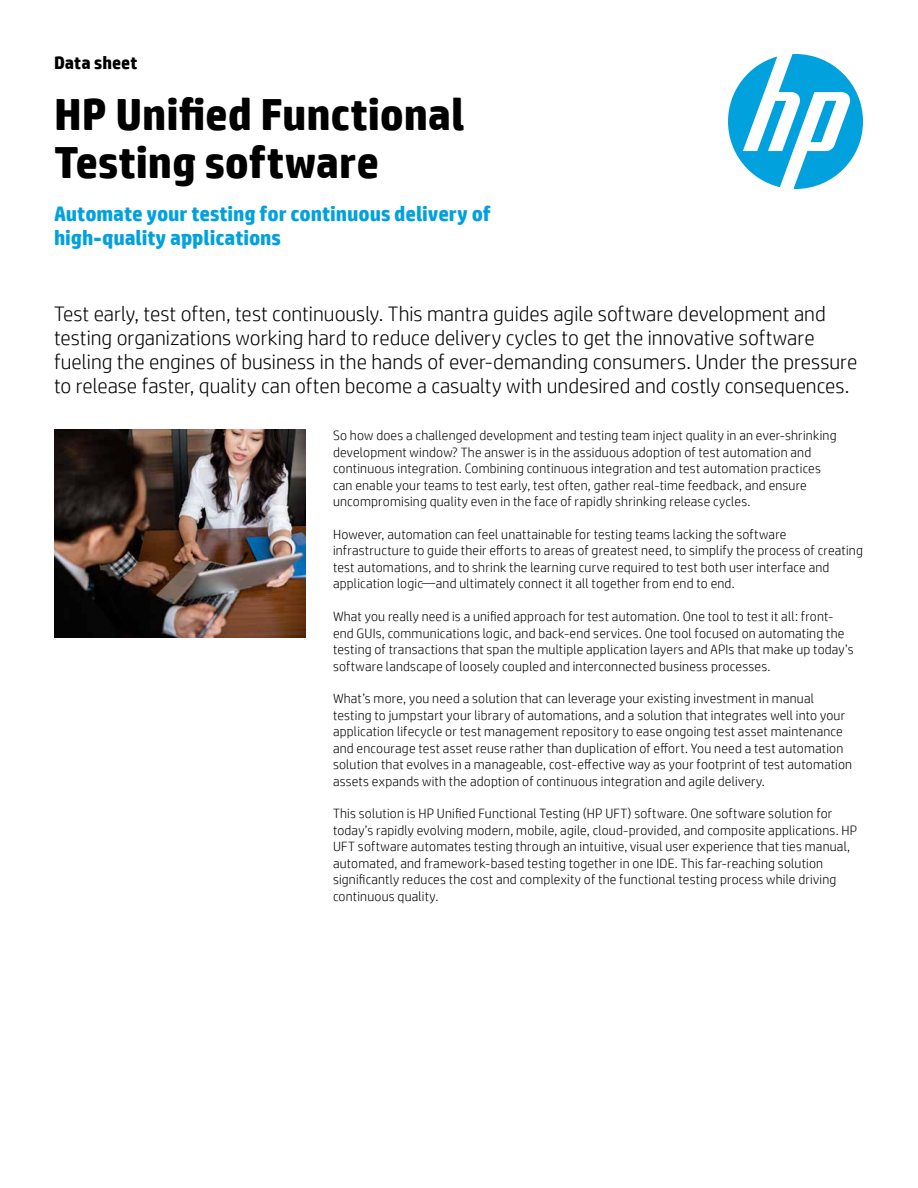
<style>
.page{position:relative;width:918px;height:1188px;background:#fff}
.page>*{position:absolute;margin:0;border:0;box-sizing:border-box;transform-origin:0 0}
.t1{font:700 45px/48px "HP Simplified";letter-spacing:-.005em;color:#000}
.t2{font:300 21px/24px "HP Simplified";color:#000}
.t3{font:700 21px/24px "HP Simplified";letter-spacing:-.005em;color:#00a1dd}
.t4{font:700 18px "HP Simplified";color:#000}
.t5{font:300 13.5px/16.5px "HP Simplified";letter-spacing:.015em;color:#000}
</style>
<div class="page">
<svg style="left:728px;top:54px;width:135px;height:135px"></svg>
<img style="left:54px;top:429px;width:251px;height:208px">
<h3 class="t4" style="left:54px;top:52px;width:85px">Data sheet</h3>
<h1 class="t1" style="left:54px;top:90px;width:412px">HP Unified Functional<br>Testing software</h1>
<h2 class="t3" style="left:54px;top:201px;width:438px">Automate your testing for continuous delivery of high-quality applications</h2>
<p class="t2" style="left:54px;top:301px;width:805px">Test early, test often, test continuously. This mantra guides agile software development and testing organizations working hard to reduce delivery cycles to get the innovative software fueling the engines of business in the hands of ever-demanding consumers. Under the pressure to release faster, quality can often become a casualty with undesired and costly consequences.</p>
<p class="t5" style="left:333px;top:427px;width:505px">So how does a challenged development and testing team inject quality in an ever-shrinking development window? The answer is in the assiduous adoption of test automation and continuous integration. Combining continuous integration and test automation practices can enable your teams to test early, test often, gather real-time feedback, and ensure uncompromising quality even in the face of rapidly shrinking release cycles.</p>
<p class="t5" style="left:333px;top:526px;width:531px">However, automation can feel unattainable for testing teams lacking the software infrastructure to guide their efforts to areas of greatest need, to simplify the process of creating test automations, and to shrink the learning curve required to test both user interface and application logic—and ultimately connect it all together from end to end.</p>
<p class="t5" style="left:333px;top:608px;width:522px">What you really need is a unified approach for test automation. One tool to test it all: front&shy;end GUIs, communications logic, and back-end services. One tool focused on automating the testing of transactions that span the multiple application layers and APIs that make up today’s software landscape of loosely coupled and interconnected business processes.</p>
<p class="t5" style="left:333px;top:690px;width:521px">What’s more, you need a solution that can leverage your existing investment in manual testing to jumpstart your library of automations, and a solution that integrates well into your application lifecycle or test management repository to ease ongoing test asset maintenance and encourage test asset reuse rather than duplication of effort. You need a test automation solution that evolves in a manageable, cost-effective way as your footprint of test automation assets expands with the adoption of continuous integration and agile delivery.</p>
<p class="t5" style="left:333px;top:805px;width:526px">This solution is HP Unified Functional Testing (HP UFT) software. One software solution for today’s rapidly evolving modern, mobile, agile, cloud-provided, and composite applications. HP UFT software automates testing through an intuitive, visual user experience that ties manual, automated, and framework-based testing together in one IDE. This far-reaching solution significantly reduces the cost and complexity of the functional testing process while driving continuous quality.</p>
</div>
